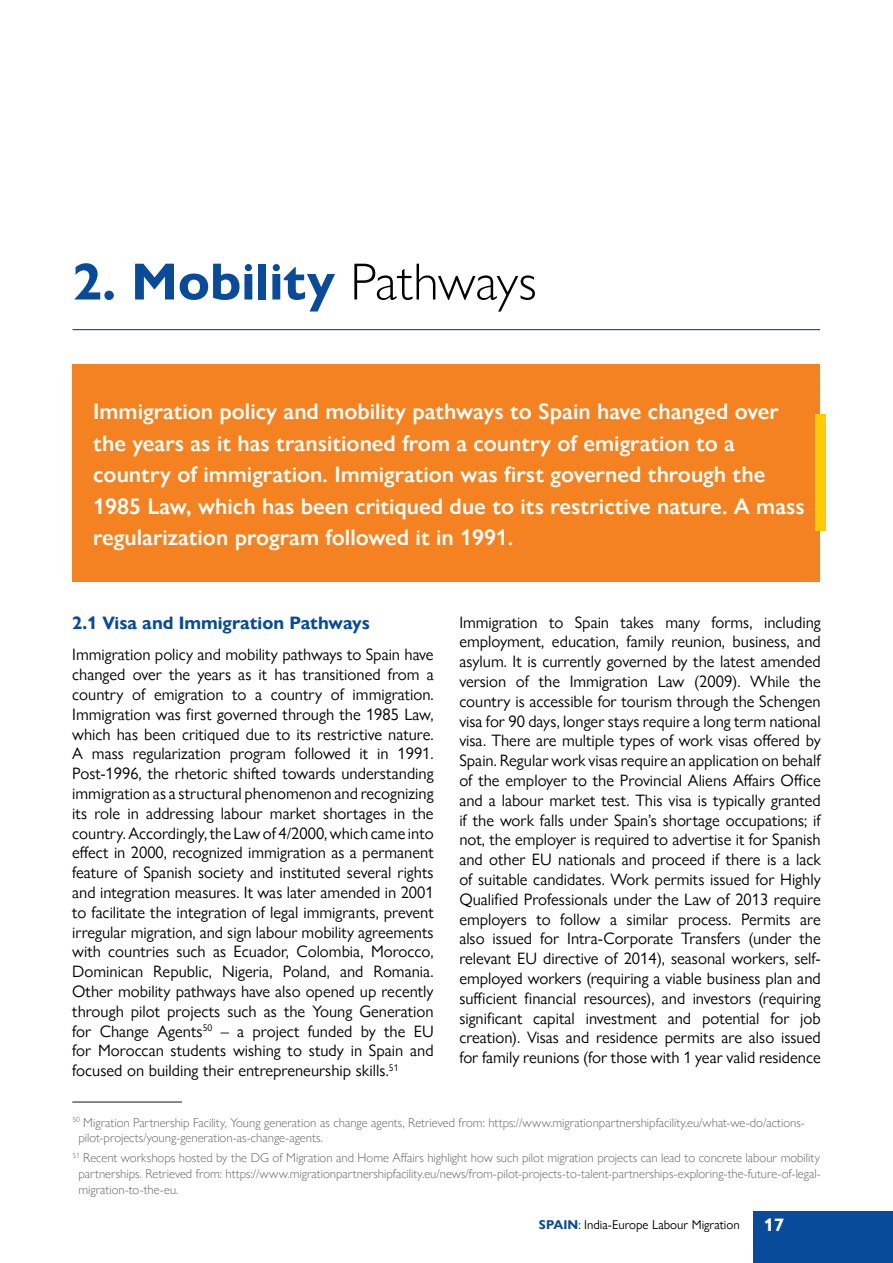
<style>
.page{position:relative;width:893px;height:1263px;background:#fff}
.page>*{position:absolute;margin:0;border:0;box-sizing:border-box;transform-origin:0 0}
.t1{font:700 52.5px "Gill Sans Nova";color:#084b9a}
.t2{font:600 22.5px/31.5px "Gill Sans Nova";color:#fff}
.t3{font:700 18px "Gill Sans Nova";color:#084b9a}
.t4{font:700 18px "Gill Sans Nova";color:#fff}
.t5{font:16.5px/19.8px "Gill Sans Nova";color:#000;text-align:justify}
.t6{font:300 12.75px/15.8px "Gill Sans Nova";color:#636466}
.t7{font:12.75px "Gill Sans Nova";color:#000}
.s1{font-weight:300;color:#000}
.s2{font-weight:700;color:#084b9a}
</style>
<div class="page">
<div style="left:753px;top:1211px;width:140px;height:52px;background:#084b9a"></div>
<hr style="left:72px;top:1101px;width:110px;height:2px;background:#636466">
<div style="left:72px;top:364px;width:748px;height:218px;background:#f58220"></div>
<hr style="left:73px;top:329px;width:747px;height:1px;background:#084b9a">
<div style="left:815px;top:415px;width:10px;height:116px;background:#ffcb05"></div>
<h1 class="t1" style="left:73px;top:249px;width:466px">2. Mobility <span class="s1">Pathways</span></h1>
<p class="t2" style="left:93px;top:396px;width:713px">Immigration policy and mobility pathways to Spain have changed over the years as it has transitioned from a country of emigration to a country of immigration. Immigration was first governed through the 1985 Law, which has been critiqued due to its restrictive nature. A mass regularization program followed it in 1991.</p>
<p class="t3" style="left:72px;top:611px;width:299px">2.1 Visa and Immigration Pathways</p>
<p class="t5" style="left:72px;top:645px;width:363px">Immigration policy and mobility pathways to Spain have changed over the years as it has transitioned from a country of emigration to a country of immigration.<br>Immigration was first governed through the 1985 Law, which has been critiqued due to its restrictive nature.<br>A mass regularization program followed it in 1991.<br>Post-1996, the rhetoric shifted towards understanding immigration as a structural phenomenon and recognizing its role in addressing labour market shortages in the country. Accordingly, the Law of 4/2000, which came into effect in 2000, recognized immigration as a permanent feature of Spanish society and instituted several rights and integration measures. It was later amended in 2001 to facilitate the integration of legal immigrants, prevent irregular migration, and sign labour mobility agreements with countries such as Ecuador, Colombia, Morocco, Dominican Republic, Nigeria, Poland, and Romania.<br>Other mobility pathways have also opened up recently through pilot projects such as the Young Generation for Change Agents<sup>50</sup> – a project funded by the EU for Moroccan students wishing to study in Spain and focused on building their entrepreneurship skills.<sup>51</sup></p>
<p class="t5" style="left:459px;top:612px;width:363px">Immigration to Spain takes many forms, including employment, education, family reunion, business, and asylum. It is currently governed by the latest amended version of the Immigration Law (2009). While the country is accessible for tourism through the Schengen visa for 90 days, longer stays require a long term national visa. There are multiple types of work visas offered by Spain. Regular work visas require an application on behalf of the employer to the Provincial Aliens Affairs Office and a labour market test. This visa is typically granted if the work falls under Spain’s shortage occupations; if not, the employer is required to advertise it for Spanish and other EU nationals and proceed if there is a lack of suitable candidates. Work permits issued for Highly Qualified Professionals under the Law of 2013 require employers to follow a similar process. Permits are also issued for Intra-Corporate Transfers (under the relevant EU directive of 2014), seasonal workers, self&shy;employed workers (requiring a viable business plan and sufficient financial resources), and investors (requiring significant capital investment and potential for job creation). Visas and residence permits are also issued for family reunions (for those with 1 year valid residence</p>
<p class="t6" style="left:78px;top:1114px;width:728px;text-indent:-6px"><sup>50</sup> Migration Partnership Facility, Young generation as change agents, Retrieved from: https://www.migrationpartnershipfacility.eu/what-we-do/actions&shy;pilot-projects/young-generation-as-change-agents.</p>
<p class="t6" style="left:78px;top:1150px;width:744px;text-align:justify;text-indent:-6px"><sup>51</sup> Recent workshops hosted by the DG of Migration and Home Affairs highlight how such pilot migration projects can lead to concrete labour mobility partnerships. Retrieved from: https://www.migrationpartnershipfacility.eu/news/from-pilot-projects-to-talent-partnerships-exploring-the-future-of-legal&shy;migration-to-the-eu.</p>
<p class="t7" style="left:539px;top:1217px;width:202px"><span class="s2">SPAIN</span>: India-Europe Labour Migration</p>
<p class="t4" style="left:764px;top:1214px;width:22px">17</p>
</div>
